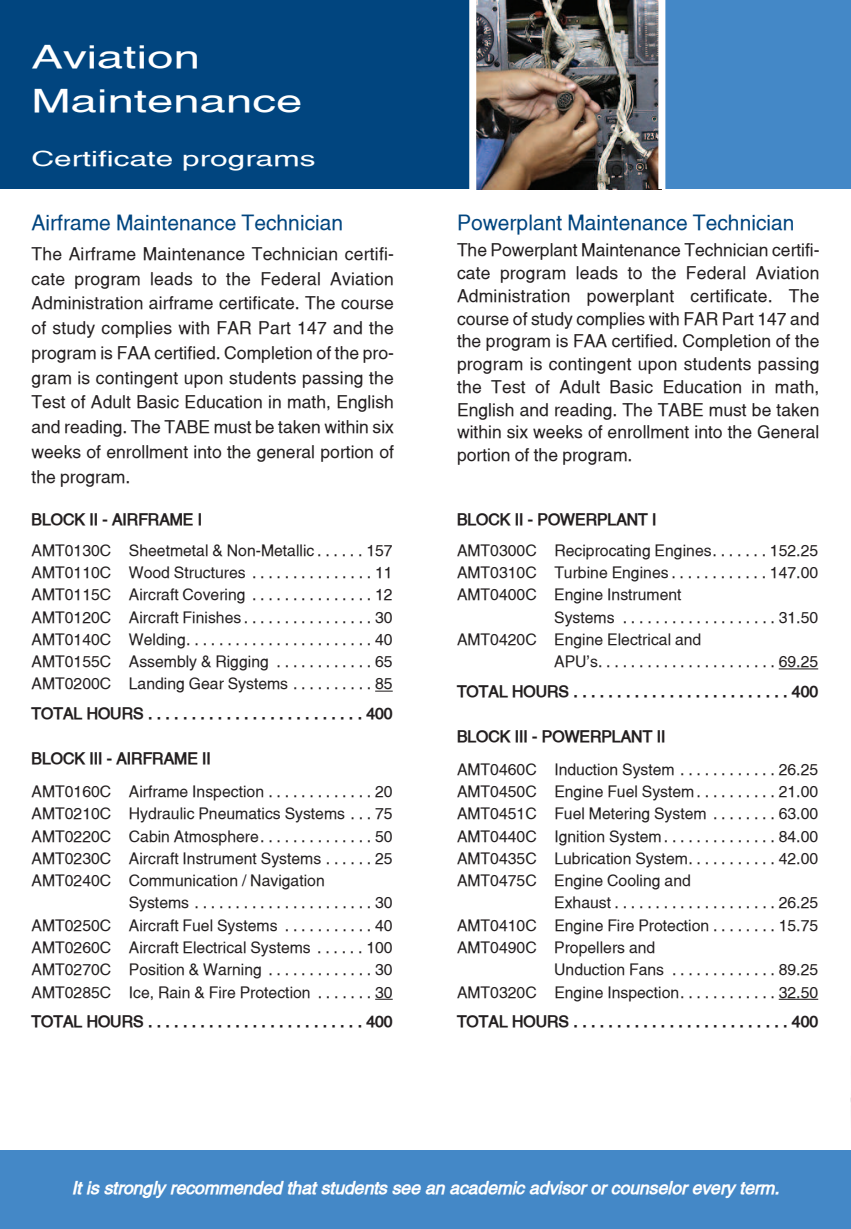
<style>
.page{position:relative;width:851px;height:1229px;background:#fff}
.page>*{position:absolute;margin:0;border:0;box-sizing:border-box;transform-origin:0 0}
.t1{font:31.5px/44.4px "Alps Extended Normal";color:#fff}
.t2{font:21px "Alps Normal";color:#01457f}
.t3{font:21px "Alps Extended Normal";color:#fff}
.t4{font:17.5px/24.7px "Alps Normal";color:#231f20;text-align:justify}
.t5{font:italic 700 17.5px "Alps";color:#fff}
.t6{font:15.75px/22.2px "Alps Normal";color:#231f20;text-align:justify}
.t7{font:700 15.75px "Alps";color:#231f20}
</style>
<div class="page">
<div style="left:0;top:0;width:472px;height:189px;background:#01457f"></div>
<div style="left:662px;top:0;width:188px;height:189px;background:#4488c7"></div>
<img style="left:476px;top:0;width:182px;height:189px">
<div style="left:658px;top:0;width:7px;height:189px;background:#fff"></div>
<div style="left:469px;top:0;width:7px;height:196px;background:#fff"></div>
<div style="left:0;top:1150px;width:850px;height:78px;background:#4488c7"></div>
<svg style="left:375px;top:690px;width:17px;height:1px"></svg>
<svg style="left:375px;top:998px;width:17px;height:1px"></svg>
<hr style="left:778px;top:668px;width:40px;height:1px;background:#231f20">
<hr style="left:778px;top:998px;width:40px;height:1px;background:#231f20">
<svg style="left:850px;top:1150px;width:1px;height:78px"></svg>
<h1 class="t1" style="left:31px;top:34px;width:272px">Aviation<br>Maintenance</h1>
<h2 class="t3" style="left:32px;top:146px;width:285px">Certificate programs</h2>
<h2 class="t2" style="left:32px;top:210px;width:313px">Airframe maintenance technician</h2>
<p class="t4" style="left:31px;top:241px;width:364px">the Airframe maintenance technician certifi&shy;cate program leads to the Federal Aviation Administration airframe certificate. the course of study complies with FAR part 147 and the program is FAA certified. Completion of the pro&shy;gram is contingent upon students passing the test of Adult Basic education in math, english and reading. the tABe must be taken within six weeks of enrollment into the general portion of the program.</p>
<p class="t7" style="left:32px;top:509px;width:172px">BLOCK II - AIRFRAME I</p>
<p class="t6" style="left:31px;top:539px;width:363px">Amt0130C Sheetmetal &amp; Non-metallic . . . . . . 157<br>Amt0110C wood Structures . . . . . . . . . . . . . . . 11<br>Amt0115C Aircraft Covering . . . . . . . . . . . . . . . 12<br>Amt0120C Aircraft Finishes . . . . . . . . . . . . . . . . 30<br>Amt0140C welding. . . . . . . . . . . . . . . . . . . . . . . 40<br>Amt0155C Assembly &amp; Rigging . . . . . . . . . . . . 65<br>Amt0200C Landing Gear Systems . . . . . . . . . . 85</p>
<p class="t7" style="left:32px;top:703px;width:363px">TOTAL HOURS . . . . . . . . . . . . . . . . . . . . . . . . . 400</p>
<p class="t7" style="left:32px;top:749px;width:181px">BLOCK III - AIRFRAME II</p>
<p class="t6" style="left:32px;top:780px;width:362px">Amt0160C Airframe Inspection . . . . . . . . . . . . . 20</p>
<p class="t6" style="left:32px;top:802px;width:362px">Amt0210C hydraulic pneumatics Systems . . . 75</p>
<p class="t6" style="left:32px;top:824px;width:362px">Amt0220C Cabin Atmosphere. . . . . . . . . . . . . . 50</p>
<p class="t6" style="left:32px;top:847px;width:362px">Amt0230C Aircraft Instrument Systems . . . . . . 25</p>
<p class="t6" style="left:32px;top:869px;width:295px">Amt0240C Communication / Navigation</p>
<p class="t6" style="left:129px;top:891px;width:265px">Systems . . . . . . . . . . . . . . . . . . . . . . 30</p>
<p class="t6" style="left:32px;top:914px;width:362px">Amt0250C Aircraft Fuel Systems . . . . . . . . . . . 40</p>
<p class="t6" style="left:32px;top:936px;width:362px">Amt0260C Aircraft electrical Systems . . . . . . 100</p>
<p class="t6" style="left:32px;top:958px;width:362px">Amt0270C position &amp; warning . . . . . . . . . . . . . 30</p>
<p class="t6" style="left:32px;top:980px;width:362px">Amt0285C Ice, Rain &amp; Fire protection . . . . . . . 30</p>
<p class="t7" style="left:32px;top:1011px;width:363px">TOTAL HOURS . . . . . . . . . . . . . . . . . . . . . . . . . 400</p>
<h2 class="t2" style="left:457px;top:210px;width:339px">powerplant maintenance technician</h2>
<p class="t4" style="left:457px;top:239px;width:364px;line-height:22.8px">the powerplant maintenance technician certifi&shy;cate program leads to the Federal Aviation Administration powerplant certificate. the course of study complies with FAR part 147 and the program is FAA certified. Completion of the program is contingent upon students passing the test of Adult Basic education in math, english and reading. the tABe must be taken within six weeks of enrollment into the General portion of the program.</p>
<p class="t7" style="left:457px;top:509px;width:201px">BLOCK II - POWERPLANT I</p>
<p class="t6" style="left:457px;top:539px;width:362px">Amt0300C Reciprocating engines. . . . . . . 152.25</p>
<p class="t6" style="left:457px;top:561px;width:362px">Amt0310C turbine engines . . . . . . . . . . . . 147.00</p>
<p class="t6" style="left:457px;top:583px;width:226px">Amt0400C engine Instrument</p>
<p class="t6" style="left:554px;top:606px;width:265px">Systems . . . . . . . . . . . . . . . . . . . 31.50</p>
<p class="t6" style="left:457px;top:628px;width:246px">Amt0420C engine electrical and</p>
<p class="t6" style="left:554px;top:650px;width:265px">Apu’s. . . . . . . . . . . . . . . . . . . . . . 69.25</p>
<p class="t7" style="left:457px;top:681px;width:363px">TOTAL HOURS . . . . . . . . . . . . . . . . . . . . . . . . . 400</p>
<p class="t7" style="left:457px;top:726px;width:210px">BLOCK III - POWERPLANT II</p>
<p class="t6" style="left:457px;top:758px;width:363px">Amt0460C Induction System . . . . . . . . . . . . 26.25</p>
<p class="t6" style="left:457px;top:780px;width:363px">Amt0450C engine Fuel System . . . . . . . . . . 21.00</p>
<p class="t6" style="left:457px;top:802px;width:363px">Amt0451C Fuel metering System . . . . . . . . 63.00</p>
<p class="t6" style="left:457px;top:825px;width:362px">Amt0440C Ignition System . . . . . . . . . . . . . . 84.00</p>
<p class="t6" style="left:457px;top:847px;width:363px">Amt0435C Lubrication System. . . . . . . . . . . 42.00</p>
<p class="t6" style="left:457px;top:869px;width:235px">Amt0475C engine Cooling and</p>
<p class="t6" style="left:554px;top:891px;width:265px">exhaust . . . . . . . . . . . . . . . . . . . . 26.25</p>
<p class="t6" style="left:457px;top:914px;width:363px">Amt0410C engine Fire protection . . . . . . . . 15.75</p>
<p class="t6" style="left:457px;top:936px;width:200px">Amt0490C propellers and</p>
<p class="t6" style="left:554px;top:958px;width:265px">unduction Fans . . . . . . . . . . . . . 89.25</p>
<p class="t6" style="left:457px;top:980px;width:363px">Amt0320C engine Inspection. . . . . . . . . . . . 32.50</p>
<p class="t7" style="left:457px;top:1011px;width:363px">TOTAL HOURS . . . . . . . . . . . . . . . . . . . . . . . . . 400</p>
<p class="t5" style="left:72px;top:1177px;width:709px">It is strongly recommended that students see an academic advisor or counselor every term.</p>
</div>
